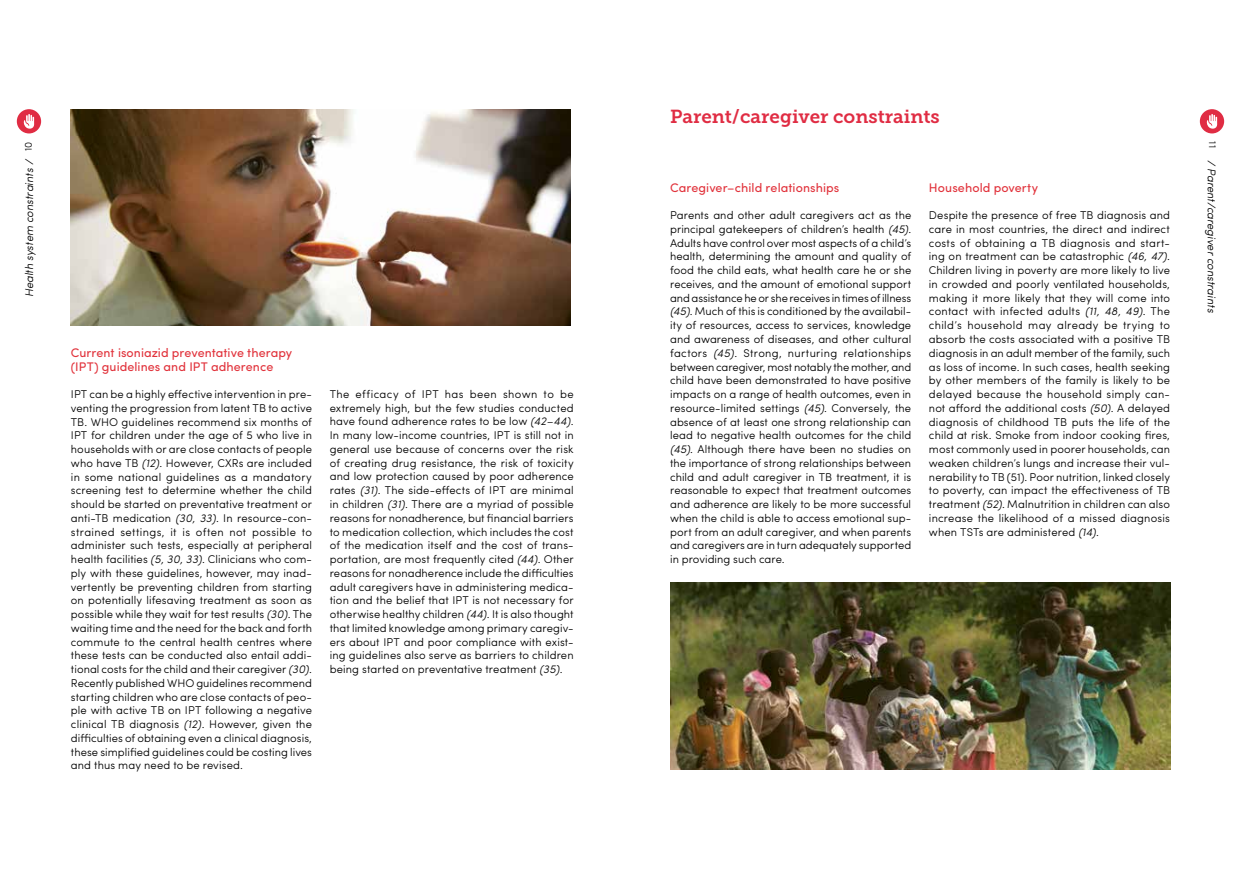
<style>
.page{position:relative;width:1241px;height:872px;background:#fff}
.page>*{position:absolute;margin:0;border:0;box-sizing:border-box;transform-origin:0 0}
.t1{font:18.75px "Museo Slab 700";color:#e02c43}
.t2{font:12.5px/13.8px "Sofia Pro";letter-spacing:.005em;color:#e1323b}
.t3{font:300 11.25px/13.8px "Sofia Pro";letter-spacing:.005em;color:#000;text-align:justify}
.t4{font:italic 300 11.25px "Sofia Pro";color:#000}
.t5{font:300 10px "Sofia Pro";color:#000}
.s1{font-style:italic}
</style>
<div class="page">
<img style="left:670px;top:582px;width:499px;height:187px">
<div style="left:17px;top:109px;width:24px;height:24px;background:#e02c43;border-radius:50%"></div>
<svg style="left:24px;top:114px;width:10px;height:15px"></svg>
<svg style="left:1199px;top:109px;width:24px;height:24px"></svg>
<svg style="left:1206px;top:114px;width:10px;height:15px"></svg>
<img style="left:71px;top:109px;width:499px;height:217px">
<p class="t5" style="left:21px;top:151px;width:11px;rotate:-90deg">10</p>
<p class="t4" style="left:21px;top:297px;width:140px;rotate:-90deg">Health system constraints /</p>
<p class="t2" style="left:71px;top:345px;width:223px">Current isoniazid preventative therapy (IPT) guidelines and IPT adherence</p>
<p class="t3" style="left:71px;top:386px;width:242px">IPT can be a highly effective intervention in pre&shy;venting the progression from latent TB to active TB. WHO guidelines recommend six months of IPT for children under the age of 5 who live in households with or are close contacts of people who have TB <span class="s1">(12)</span>. However, CXRs are included in some national guidelines as a mandatory screening test to determine whether the child should be started on preventative treatment or anti-TB medication <span class="s1">(30, 33)</span>. In resource-con&shy;strained settings, it is often not possible to administer such tests, especially at peripheral health facilities <span class="s1">(5, 30, 33)</span>. Clinicians who com&shy;ply with these guidelines, however, may inad&shy;vertently be preventing children from starting on potentially lifesaving treatment as soon as possible while they wait for test results <span class="s1">(30)</span>. The waiting time and the need for the back and forth commute to the central health centres where these tests can be conducted also entail addi&shy;tional costs for the child and their caregiver <span class="s1">(30)</span>.<br>Recently published WHO guidelines recommend starting children who are close contacts of peo&shy;ple with active TB on IPT following a negative clinical TB diagnosis <span class="s1">(12)</span>. However, given the difficulties of obtaining even a clinical diagnosis, these simplified guidelines could be costing lives and thus may need to be revised.</p>
<p class="t3" style="left:330px;top:386px;width:245px">The efficacy of IPT has been shown to be extremely high, but the few studies conducted have found adherence rates to be low <span class="s1">(42–44)</span>.<br>In many low-income countries, IPT is still not in general use because of concerns over the risk of creating drug resistance, the risk of toxicity and low protection caused by poor adherence rates <span class="s1">(31)</span>. The side-effects of IPT are minimal in children <span class="s1">(31)</span>. There are a myriad of possible reasons for nonadherence, but financial barriers to medication collection, which includes the cost of the medication itself and the cost of trans&shy;portation, are most frequently cited <span class="s1">(44)</span>. Other reasons for nonadherence include the difficulties adult caregivers have in administering medica&shy;tion and the belief that IPT is not necessary for otherwise healthy children <span class="s1">(44)</span>. It is also thought that limited knowledge among primary caregiv&shy;ers about IPT and poor compliance with exist&shy;ing guidelines also serve as barriers to children being started on preventative treatment <span class="s1">(35)</span>.</p>
<h1 class="t1" style="left:670px;top:106px;width:271px">Parent/caregiver constraints</h1>
<p class="t2" style="left:670px;top:180px;width:171px">Caregiver–child relationships</p>
<p class="t3" style="left:670px;top:208px;width:242px">Parents and other adult caregivers act as the principal gatekeepers of children’s health <span class="s1">(45)</span>.<br>Adults have control over most aspects of a child’s health, determining the amount and quality of food the child eats, what health care he or she receives, and the amount of emotional support and assistance he or she receives in times of illness <span class="s1">(45)</span>. Much of this is conditioned by the availabil&shy;ity of resources, access to services, knowledge and awareness of diseases, and other cultural factors <span class="s1">(45)</span>. Strong, nurturing relationships between caregiver, most notably the mother, and child have been demonstrated to have positive impacts on a range of health outcomes, even in resource-limited settings <span class="s1">(45)</span>. Conversely, the absence of at least one strong relationship can lead to negative health outcomes for the child <span class="s1">(45)</span>. Although there have been no studies on the importance of strong relationships between child and adult caregiver in TB treatment, it is reasonable to expect that treatment outcomes and adherence are likely to be more successful when the child is able to access emotional sup&shy;port from an adult caregiver, and when parents and caregivers are in turn adequately supported in providing such care.</p>
<p class="t2" style="left:928px;top:180px;width:110px">Household poverty</p>
<p class="t3" style="left:928px;top:208px;width:243px">Despite the presence of free TB diagnosis and care in most countries, the direct and indirect costs of obtaining a TB diagnosis and start&shy;ing on treatment can be catastrophic <span class="s1">(46, 47)</span>.<br>Children living in poverty are more likely to live in crowded and poorly ventilated households, making it more likely that they will come into contact with infected adults <span class="s1">(11, 48, 49)</span>. The child’s household may already be trying to absorb the costs associated with a positive TB diagnosis in an adult member of the family, such as loss of income. In such cases, health seeking by other members of the family is likely to be delayed because the household simply can&shy;not afford the additional costs <span class="s1">(50)</span>. A delayed diagnosis of childhood TB puts the life of the child at risk. Smoke from indoor cooking fires, most commonly used in poorer households, can weaken children’s lungs and increase their vul&shy;nerability to TB (51). Poor nutrition, linked closely to poverty, can impact the effectiveness of TB treatment <span class="s1">(52)</span>. Malnutrition in children can also increase the likelihood of a missed diagnosis when TSTs are administered <span class="s1">(14)</span>.</p>
<p class="t5" style="left:1219px;top:141px;width:8px;rotate:90deg">11</p>
<p class="t4" style="left:1219px;top:160px;width:154px;rotate:90deg">/ Parent/caregiver constraints</p>
</div>
